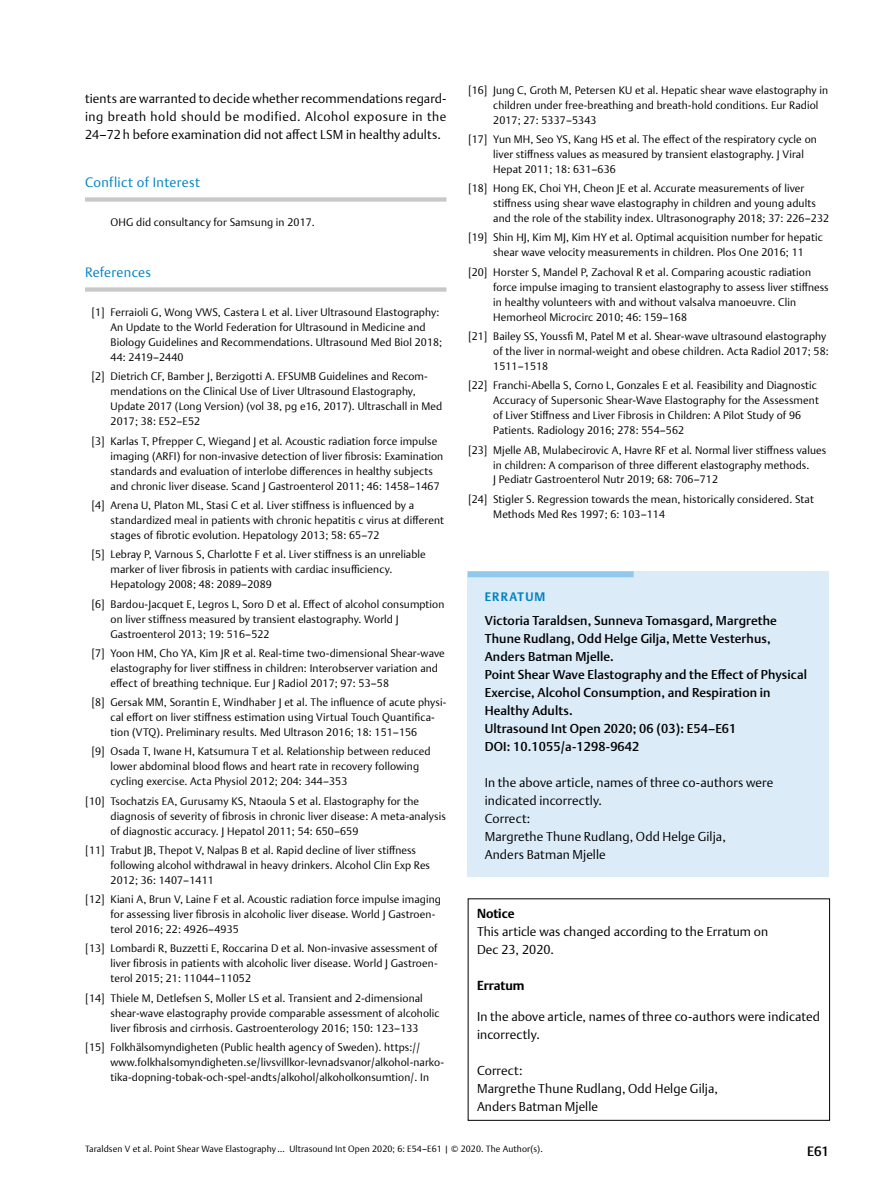
<style>
.page{position:relative;width:893px;height:1191px;background:#fff}
.page>*{position:absolute;margin:0;border:0;box-sizing:border-box;transform-origin:0 0}
.t1{font:300 13.5px "Thieme Argo 2011";letter-spacing:.025em;color:#0083c2}
.t2{font:500 13.5px "Thieme Argo 2011";color:#000}
.t3{font:300 12.75px/18px "Thieme Argo 2011";letter-spacing:.01em;color:#000}
.t4{font:500 12.75px/18px "Thieme Argo 2011";letter-spacing:.01em;color:#000}
.t5{font:700 12.75px "Thieme Argo 2011";letter-spacing:-.005em;color:#000}
.t6{font:700 12px "Thieme Argo 2011";color:#0083c2}
.t7{font:300 10.8px/15px "Thieme Argo 2011";letter-spacing:.01em;color:#000}
.t8{font:300 9px "Thieme Argo 2011";letter-spacing:.01em;color:#000}
</style>
<div class="page">
<div style="left:85px;top:197px;width:361px;height:5px;background:#c7c8ca"></div>
<div style="left:85px;top:287px;width:361px;height:5px;background:#c7c8ca"></div>
<div style="left:468px;top:571px;width:361px;height:305px;background:#dcebf8"></div>
<div style="left:468px;top:571px;width:166px;height:6px;background:#91c9ed"></div>
<p class="t3" style="left:85px;top:89px;width:363px;text-align:justify">tients are warranted to decide whether recommendations regard&shy;ing breath hold should be modified. Alcohol exposure in the 24–72 h before examination did not affect LSM in healthy adults.</p>
<p class="t1" style="left:85px;top:173px;width:116px">Conflict of Interest</p>
<p class="t7" style="left:111px;top:214px;width:206px">OHG did consultancy for Samsung in 2017.</p>
<p class="t1" style="left:85px;top:263px;width:68px">References</p>
<p class="t7" style="left:111px;top:304px;width:333px;text-indent:-19px">[1] Ferraioli G, Wong VWS, Castera L et al. Liver Ultrasound Elastography:<br>An Update to the World Federation for Ultrasound in Medicine and Biology Guidelines and Recommendations. Ultrasound Med Biol 2018; 44: 2419–2440</p>
<p class="t7" style="left:111px;top:369px;width:333px;text-indent:-19px">[2] Dietrich CF, Bamber J, Berzigotti A. EFSUMB Guidelines and Recom&shy;mendations on the Clinical Use of Liver Ultrasound Elastography, Update 2017 (Long Version) (vol 38, pg e16, 2017). Ultraschall in Med 2017; 38: E52–E52</p>
<p class="t7" style="left:111px;top:433px;width:334px;text-indent:-19px">[3] Karlas T, Pfrepper C, Wiegand J et al. Acoustic radiation force impulse imaging (ARFI) for non-invasive detection of liver fibrosis: Examination standards and evaluation of interlobe differences in healthy subjects and chronic liver disease. Scand J Gastroenterol 2011; 46: 1458–1467</p>
<p class="t7" style="left:111px;top:497px;width:335px;text-indent:-19px">[4] Arena U, Platon ML, Stasi C et al. Liver stiffness is influenced by a standardized meal in patients with chronic hepatitis c virus at different stages of fibrotic evolution. Hepatology 2013; 58: 65–72</p>
<p class="t7" style="left:111px;top:547px;width:317px;text-indent:-19px">[5] Lebray P, Varnous S, Charlotte F et al. Liver stiffness is an unreliable marker of liver fibrosis in patients with cardiac insufficiency.<br>Hepatology 2008; 48: 2089–2089</p>
<p class="t7" style="left:111px;top:596px;width:335px;text-indent:-19px">[6] Bardou-Jacquet E, Legros L, Soro D et al. Effect of alcohol consumption on liver stiffness measured by transient elastography. World J<br>Gastroenterol 2013; 19: 516–522</p>
<p class="t7" style="left:111px;top:645px;width:336px;text-indent:-19px">[7] Yoon HM, Cho YA, Kim JR et al. Real-time two-dimensional Shear-wave elastography for liver stiffness in children: Interobserver variation and effect of breathing technique. Eur J Radiol 2017; 97: 53–58</p>
<p class="t7" style="left:111px;top:694px;width:337px;text-indent:-19px">[8] Gersak MM, Sorantin E, Windhaber J et al. The influence of acute physi&shy;cal effort on liver stiffness estimation using Virtual Touch Quantifica&shy;tion (VTQ). Preliminary results. Med Ultrason 2016; 18: 151–156</p>
<p class="t7" style="left:111px;top:743px;width:321px;text-indent:-19px">[9] Osada T, Iwane H, Katsumura T et al. Relationship between reduced lower abdominal blood flows and heart rate in recovery following cycling exercise. Acta Physiol 2012; 204: 344–353</p>
<p class="t7" style="left:111px;top:793px;width:337px;text-indent:-25px">[10] Tsochatzis EA, Gurusamy KS, Ntaoula S et al. Elastography for the diagnosis of severity of fibrosis in chronic liver disease: A meta-analysis of diagnostic accuracy. J Hepatol 2011; 54: 650–659</p>
<p class="t7" style="left:111px;top:842px;width:321px;text-indent:-25px">[11] Trabut JB, Thepot V, Nalpas B et al. Rapid decline of liver stiffness following alcohol withdrawal in heavy drinkers. Alcohol Clin Exp Res<br>2012; 36: 1407–1411</p>
<p class="t7" style="left:111px;top:891px;width:332px;text-indent:-25px">[12] Kiani A, Brun V, Laine F et al. Acoustic radiation force impulse imaging for assessing liver fibrosis in alcoholic liver disease. World J Gastroen&shy;terol 2016; 22: 4926–4935</p>
<p class="t7" style="left:111px;top:941px;width:329px;text-align:justify;text-indent:-25px">[13] Lombardi R, Buzzetti E, Roccarina D et al. Non-invasive assessment of liver fibrosis in patients with alcoholic liver disease. World J Gastroen&shy;terol 2015; 21: 11044–11052</p>
<p class="t7" style="left:111px;top:990px;width:330px;text-indent:-25px">[14] Thiele M, Detlefsen S, Moller LS et al. Transient and 2-dimensional shear-wave elastography provide comparable assessment of alcoholic liver fibrosis and cirrhosis. Gastroenterology 2016; 150: 123–133</p>
<p class="t7" style="left:111px;top:1039px;width:335px;text-indent:-25px">[15] Folkhälsomyndigheten (Public health agency of Sweden). https:// www.folkhalsomyndigheten.se/livsvillkor-levnadsvanor/alkohol-narko&shy;tika-dopning-tobak-och-spel-andts/alkohol/alkoholkonsumtion/. In</p>
<p class="t7" style="left:493px;top:82px;width:336px;text-indent:-25px">[16] Jung C, Groth M, Petersen KU et al. Hepatic shear wave elastography in children under free-breathing and breath-hold conditions. Eur Radiol<br>2017; 27: 5337–5343</p>
<p class="t7" style="left:493px;top:131px;width:325px;text-indent:-25px">[17] Yun MH, Seo YS, Kang HS et al. The effect of the respiratory cycle on liver stiffness values as measured by transient elastography. J Viral<br>Hepat 2011; 18: 631–636</p>
<p class="t7" style="left:493px;top:180px;width:337px;text-indent:-25px">[18] Hong EK, Choi YH, Cheon JE et al. Accurate measurements of liver stiffness using shear wave elastography in children and young adults and the role of the stability index. Ultrasonography 2018; 37: 226–232</p>
<p class="t7" style="left:468px;top:230px;width:356px;text-align:center">[19] Shin HJ, Kim MJ, Kim HY et al. Optimal acquisition number for hepatic shear wave velocity measurements in children. Plos One 2016; 11</p>
<p class="t7" style="left:493px;top:264px;width:337px;text-indent:-25px">[20] Horster S, Mandel P, Zachoval R et al. Comparing acoustic radiation force impulse imaging to transient elastography to assess liver stiffness in healthy volunteers with and without valsalva manoeuvre. Clin Hemorheol Microcirc 2010; 46: 159–168</p>
<p class="t7" style="left:493px;top:328px;width:337px;text-indent:-25px">[21] Bailey SS, Youssfi M, Patel M et al. Shear-wave ultrasound elastography of the liver in normal-weight and obese children. Acta Radiol 2017; 58:<br>1511–1518</p>
<p class="t7" style="left:493px;top:378px;width:327px;text-indent:-25px">[22] Franchi-Abella S, Corno L, Gonzales E et al. Feasibility and Diagnostic Accuracy of Supersonic Shear-Wave Elastography for the Assessment of Liver Stiffness and Liver Fibrosis in Children: A Pilot Study of 96<br>Patients. Radiology 2016; 278: 554–562</p>
<p class="t7" style="left:493px;top:442px;width:334px;text-indent:-25px">[23] Mjelle AB, Mulabecirovic A, Havre RF et al. Normal liver stiffness values in children: A comparison of three different elastography methods.<br>J Pediatr Gastroenterol Nutr 2019; 68: 706–712</p>
<p class="t7" style="left:493px;top:491px;width:322px;text-indent:-25px">[24] Stigler S. Regression towards the mean, historically considered. Stat<br>Methods Med Res 1997; 6: 103–114</p>
<p class="t6" style="left:485px;top:589px;width:17px">Errat</p>
<p class="t6" style="left:525px;top:589px;width:20px">um</p>
<p class="t4" style="left:485px;top:611px;width:324px">Victoria Taraldsen, Sunneva Tomasgard, Margrethe Thune Rudlang, Odd Helge Gilja, Mette Vesterhus, Anders Batman Mjelle.<br>Point Shear Wave Elastography and the Effect of Physical Exercise, Alcohol Consumption, and Respiration in Healthy Adults.<br>Ultrasound Int Open 2020; 06 (03): E54–E61<br>DOI: 10.1055/a-1298-9642</p>
<p class="t3" style="left:485px;top:773px;width:290px">In the above article, names of three co-authors were indicated incorrectly.<br>Correct:<br>Margrethe Thune Rudlang, Odd Helge Gilja,<br>Anders Batman Mjelle</p>
<p class="t5" style="left:477px;top:904px;width:39px">Notice</p>
<p class="t3" style="left:477px;top:922px;width:293px">This article was changed according to the Erratum on<br>Dec 23, 2020.</p>
<p class="t5" style="left:477px;top:976px;width:49px">Erratum</p>
<p class="t3" style="left:477px;top:1007px;width:345px">In the above article, names of three co-authors were indicated incorrectly.</p>
<p class="t3" style="left:477px;top:1061px;width:243px">Correct:<br>Margrethe Thune Rudlang, Odd Helge Gilja,<br>Anders Batman Mjelle</p>
<p class="t8" style="left:85px;top:1143px;width:459px">Taraldsen V et al. Point Shear Wave Elastography … Ultrasound Int Open 2020; 6: E54–E61 | © 2020. The Author(s).</p>
<p class="t2" style="left:807px;top:1142px;width:24px">E61</p>
</div>
